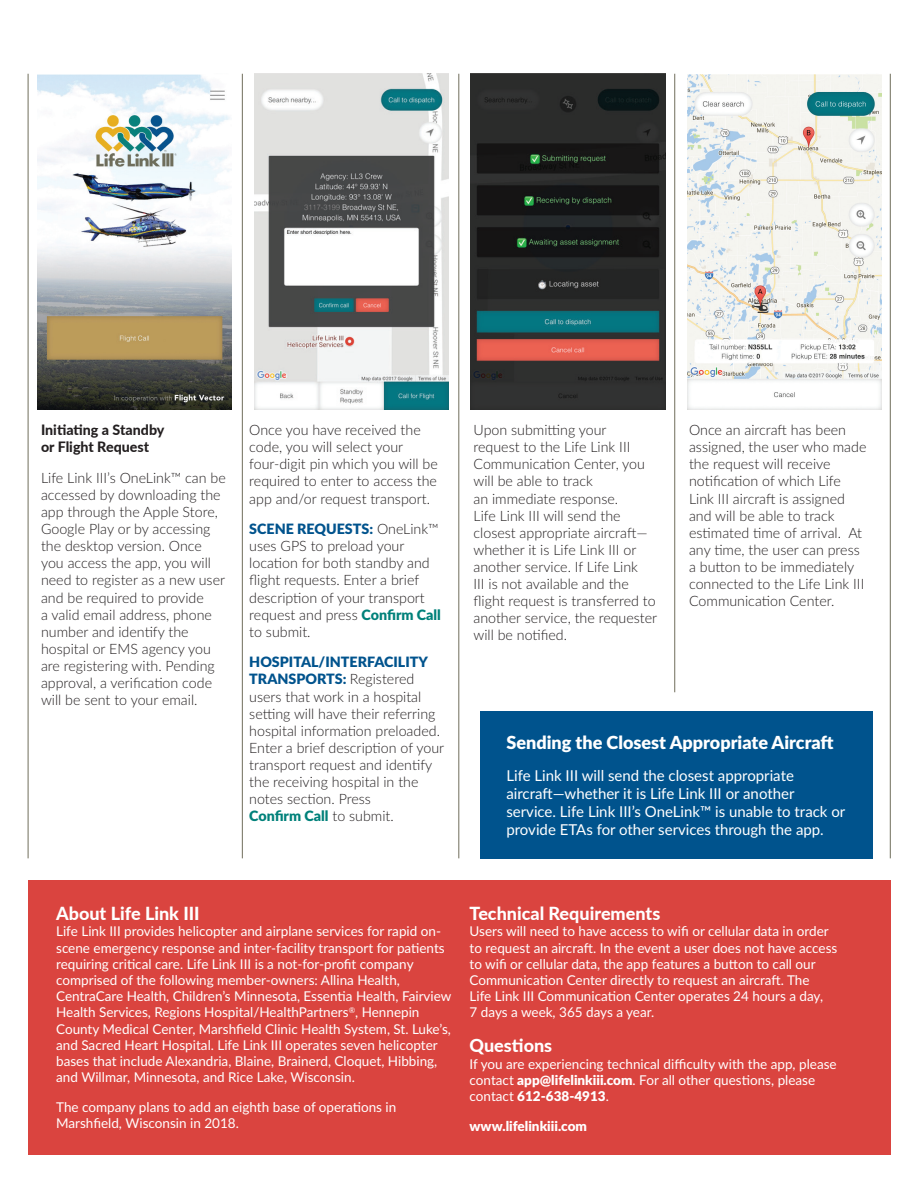
<style>
.page{position:relative;width:918px;height:1188px;background:#fff}
.page>*{position:absolute;margin:0;border:0;box-sizing:border-box;transform-origin:0 0}
.t1{font:800 18px "Lato";color:#fff}
.t2{font:900 18px "Lato";color:#fff}
.t3{font:15px/18px "Lato";color:#fff}
.t4{font:300 14.25px/17.1px "Lato";color:#231f20}
.t5{font:800 14.25px/17.1px "Lato";color:#231f20}
.t6{font:13.5px/16.2px "Lato";color:#fff}
.t7{font:900 13.5px "Lato";color:#fff}
.s1{font-weight:900;color:#00538d}
.s2{font-weight:900;color:#00817a}
.s3{font-weight:900}
</style>
<div class="page">
<div style="left:28px;top:880px;width:862px;height:274px;background:#da443f"></div>
<img style="left:37px;top:74px;width:195px;height:336px">
<img style="left:254px;top:74px;width:194px;height:336px">
<img style="left:471px;top:74px;width:194px;height:336px">
<img style="left:688px;top:74px;width:194px;height:336px">
<hr style="left:242px;top:74px;width:1px;height:784px;background:#706e5c">
<hr style="left:459px;top:74px;width:1px;height:784px;background:#706e5c">
<hr style="left:674px;top:74px;width:1px;height:618px;background:#706e5c">
<hr style="left:890px;top:74px;width:1px;height:784px;background:#706e5c">
<hr style="left:28px;top:74px;width:1px;height:784px;background:#706e5c">
<div style="left:481px;top:711px;width:392px;height:147px;background:#00538d"></div>
<p class="t5" style="left:41px;top:421px;width:125px">Initiating a Standby or Flight Request</p>
<p class="t4" style="left:41px;top:469px;width:186px">Life Link III’s OneLink™ can be accessed by downloading the app through the Apple Store,<br>Google Play or by accessing the desktop version. Once you access the app, you will need to register as a new user and be required to provide<br>a valid email address, phone number and identify the hospital or EMS agency you are registering with. Pending approval, a verification code will be sent to your email.</p>
<p class="t4" style="left:249px;top:421px;width:190px">Once you have received the code, you will select your four-digit pin which you will be required to enter to access the app and/or request transport.</p>
<p class="t4" style="left:249px;top:520px;width:193px"><span class="s1">SCENE REQUESTS:</span> OneLink™ uses GPS to preload your location for both standby and flight requests. Enter a brief description of your transport request and press <span class="s2">Confirm Call </span>to submit.</p>
<p class="t4" style="left:249px;top:653px;width:197px"><span class="s1">HOSPITAL/INTERFACILITY<br>TRANSPORTS:</span> Registered users that work in a hospital setting will have their referring hospital information preloaded.<br>Enter a brief description of your transport request and identify the receiving hospital in the notes section. Press<br><span class="s2">Confirm Call</span> to submit.</p>
<p class="t4" style="left:474px;top:421px;width:185px">Upon submitting your<br>request to the Life Link III<br>Communication Center, you will be able to track<br>an immediate response.<br>Life Link III will send the closest appropriate aircraft— whether it is Life Link III or another service. If Life Link<br>III is not available and the flight request is transferred to another service, the requester will be notified.</p>
<p class="t4" style="left:689px;top:421px;width:179px">Once an aircraft has been assigned, the user who made the request will receive notification of which Life<br>Link III aircraft is assigned and will be able to track estimated time of arrival. At any time, the user can press a button to be immediately connected to the Life Link III<br>Communication Center.</p>
<p class="t2" style="left:506px;top:729px;width:329px">Sending the Closest Appropriate Aircraft</p>
<p class="t3" style="left:506px;top:766px;width:340px">Life Link III will send the closest appropriate aircraft—whether it is Life Link III or another service. Life Link III’s OneLink™ is unable to track or provide ETAs for other services through the app.</p>
<p class="t1" style="left:56px;top:900px;width:145px">About Life Link III</p>
<p class="t6" style="left:56px;top:923px;width:397px">Life Link III provides helicopter and airplane services for rapid on&shy;scene emergency response and inter-facility transport for patients requiring critical care. Life Link III is a not-for-profit company comprised of the following member-owners: Allina Health, CentraCare Health, Children’s Minnesota, Essentia Health, Fairview Health Services, Regions Hospital/HealthPartners<sup>®</sup>, Hennepin County Medical Center, Marshfield Clinic Health System, St. Luke’s, and Sacred Heart Hospital. Life Link III operates seven helicopter bases that include Alexandria, Blaine, Brainerd, Cloquet, Hibbing, and Willmar, Minnesota, and Rice Lake, Wisconsin.</p>
<p class="t6" style="left:56px;top:1098px;width:342px">The company plans to add an eighth base of operations in<br>Marshfield, Wisconsin in 2018.</p>
<p class="t1" style="left:470px;top:900px;width:192px">Technical Requirements</p>
<p class="t6" style="left:470px;top:923px;width:369px">Users will need to have access to wifi or cellular data in order to request an aircraft. In the event a user does not have access to wifi or cellular data, the app features a button to call our Communication Center directly to request an aircraft. The<br>Life Link III Communication Center operates 24 hours a day,<br>7 days a week, 365 days a year.</p>
<p class="t1" style="left:470px;top:1033px;width:84px">Questions</p>
<p class="t6" style="left:470px;top:1055px;width:369px">If you are experiencing technical difficulty with the app, please contact <span class="s3">app@lifelinkiii.com</span>. For all other questions, please contact <span class="s3">612-638-4913</span>.</p>
<p class="t7" style="left:470px;top:1116px;width:119px">www.lifelinkiii.com</p>
</div>
